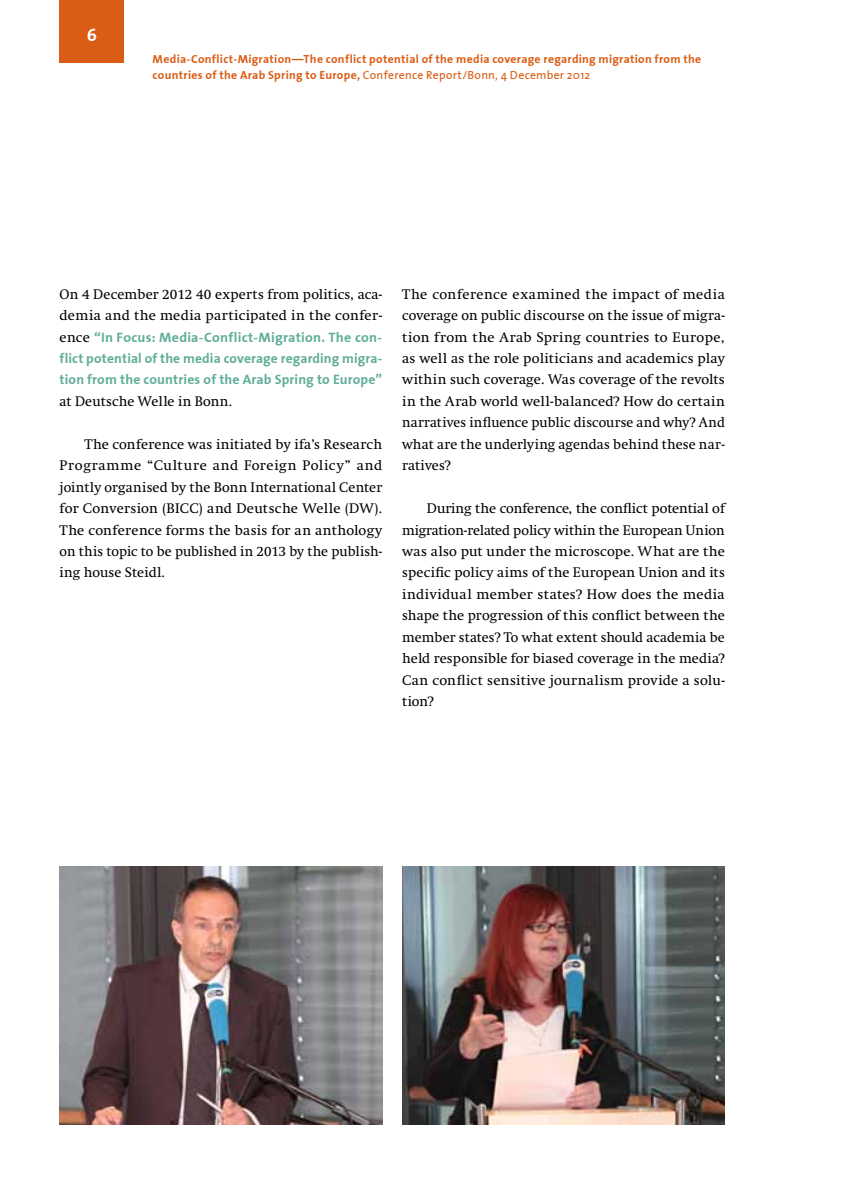
<style>
.page{position:relative;width:844px;height:1191px;background:#fff}
.page>*{position:absolute;margin:0;border:0;box-sizing:border-box;transform-origin:0 0}
.t1{font:17.5px "The Sans ifa Bold Plain";color:#fff}
.t2{font:13.65px/21.3px "Swift 1 OT";letter-spacing:.015em;color:#000;text-align:justify}
.t3{font:13.65px/21.3px "The Sans ifa Bold Plain";letter-spacing:.01em;color:#60ad98;text-align:justify}
.t4{font:11.9px "The Sans ifa Bold Plain";letter-spacing:.025em;color:#da5c15}
.t5{font:11.9px "The Sans Plain Ifa";letter-spacing:.02em;color:#da5c15}
.s1{font-family:"The Sans ifa Bold Plain"}
.s2{font-family:"Swift 1 OT";color:#000}
</style>
<div class="page">
<img style="left:60px;top:866px;width:322px;height:258px">
<img style="left:402px;top:866px;width:322px;height:258px">
<div style="left:60px;top:0;width:64px;height:63px;background:#da5c15"></div>
<p class="t1" style="left:87px;top:21px;width:12px">6</p>
<p class="t4" style="left:153px;top:49px;width:550px">Media-Conflict-Migration—The conflict potential of the media coverage regarding migration from the</p>
<p class="t5" style="left:153px;top:65px;width:439px"><span class="s1">countries of the Arab Spring to Europe,</span> Conference Report/Bonn, 4 December 2012</p>
<p class="t2" style="left:60px;top:283px;width:324px">On 4 December 2012 40 experts from politics, aca&shy;demia and the media participated in the confer-</p>
<p class="t3" style="left:60px;top:326px;width:324px"><span class="s2">ence</span> “In Focus: Media-Conflict-Migration. The con&shy;flict potential of the media coverage regarding migra&shy;tion from the countries of the Arab Spring to Europe”</p>
<p class="t2" style="left:60px;top:390px;width:174px">at Deutsche Welle in Bonn.</p>
<p class="t2" style="left:60px;top:433px;width:324px;text-indent:25px">The conference was initiated by ifa’s Research Programme “Culture and Foreign Policy” and jointly organised by the Bonn International Center for Conversion (BICC) and Deutsche Welle (DW).<br>The conference forms the basis for an anthology on this topic to be published in 2013 by the publish&shy;ing house Steidl.</p>
<p class="t2" style="left:402px;top:283px;width:324px">The conference examined the impact of media coverage on public discourse on the issue of migra&shy;tion from the Arab Spring countries to Europe, as well as the role politicians and academics play within such coverage. Was coverage of the revolts in the Arab world well-balanced? How do certain narratives influence public discourse and why? And what are the underlying agendas behind these nar&shy;ratives?</p>
<p class="t2" style="left:402px;top:498px;width:324px;text-indent:25px">During the conference, the conflict potential of migration-related policy within the European Union was also put under the microscope. What are the specific policy aims of the European Union and its individual member states? How does the media shape the progression of this conflict between the member states? To what extent should academia be held responsible for biased coverage in the media?<br>Can conflict sensitive journalism provide a solu&shy;tion?</p>
</div>
